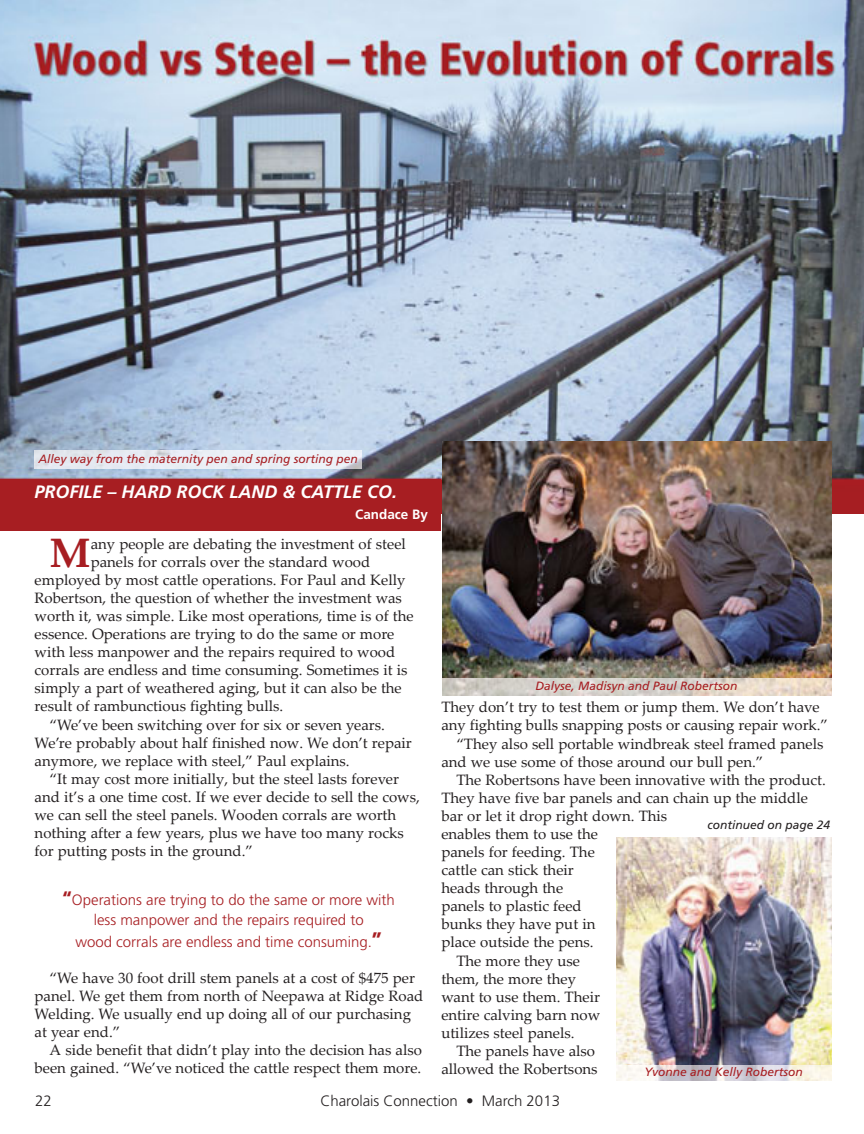
<style>
.page{position:relative;width:864px;height:1134px;background:#fff}
.page>*{position:absolute;margin:0;border:0;box-sizing:border-box;transform-origin:0 0}
.t1{font:700 41.1px "Palatino Linotype";color:#a71e22}
.t2{font:italic 700 18px "Frutiger";color:#fff}
.t3{font:15px/18px "Palatino Linotype";color:#231f20}
.t4{font:300 15px/20.1px "Frutiger";color:#a71e22;text-align:center}
.t5{font:300 15px "Frutiger";color:#231f20}
.t6{font:700 13.5px "Frutiger";color:#fff}
.t7{font:italic 12px "Frutiger";color:#a71e22}
.t8{font:italic 12px "Frutiger";color:#231f20}
.s1{font-weight:700;font-size:19.5px}
.s2{font-weight:700;font-size:21px}
</style>
<div class="page">
<img style="left:0;top:0;width:864px;height:513px">
<img style="left:35px;top:451px;width:327px;height:18px">
<div style="left:0;top:479px;width:441px;height:52px;background:#a71e22"></div>
<img style="left:442px;top:441px;width:389px;height:237px">
<img style="left:442px;top:678px;width:389px;height:17px">
<img style="left:616px;top:837px;width:215px;height:228px">
<svg style="left:616px;top:1080px;width:215px;height:1px"></svg>
<img style="left:616px;top:1065px;width:215px;height:15px">
<p class="t7" style="left:39px;top:454px;width:321px">Alley way from the maternity pen and spring sorting pen</p>
<p class="t2" style="left:35px;top:485px;width:364px">PROFILE – HARD ROCK LAND &amp; CATTLE CO.</p>
<p class="t6" style="left:355px;top:509px;width:74px">Candace By</p>
<h1 class="t1" style="left:50px;top:537px;width:43px">M</h1>
<p class="t3" style="left:91px;top:537px;width:317px">any people are debating the investment of steel</p>
<p class="t3" style="left:91px;top:555px;width:281px">panels for corrals over the standard wood</p>
<p class="t3" style="left:35px;top:573px;width:372px">employed by most cattle operations. For Paul and Kelly</p>
<p class="t3" style="left:35px;top:591px;width:369px">Robertson, the question of whether the investment was</p>
<p class="t3" style="left:35px;top:609px;width:380px">worth it, was simple. Like most operations, time is of the</p>
<p class="t3" style="left:35px;top:627px;width:361px">essence. Operations are trying to do the same or more</p>
<p class="t3" style="left:35px;top:645px;width:362px">with less manpower and the repairs required to wood</p>
<p class="t3" style="left:35px;top:663px;width:374px">corrals are endless and time consuming. Sometimes it is</p>
<p class="t3" style="left:35px;top:681px;width:369px">simply a part of weathered aging, but it can also be the</p>
<p class="t3" style="left:35px;top:699px;width:250px">result of rambunctious fighting bulls.</p>
<p class="t3" style="left:50px;top:717px;width:337px">“We’ve been switching over for six or seven years.</p>
<p class="t3" style="left:35px;top:735px;width:379px">We’re probably about half finished now. We don’t repair</p>
<p class="t3" style="left:35px;top:753px;width:317px">anymore, we replace with steel,” Paul explains.</p>
<p class="t3" style="left:50px;top:772px;width:351px">“It may cost more initially, but the steel lasts forever</p>
<p class="t3" style="left:35px;top:790px;width:387px">and it’s a one time cost. If we ever decide to sell the cows,</p>
<p class="t3" style="left:35px;top:808px;width:363px">we can sell the steel panels. Wooden corrals are worth</p>
<p class="t3" style="left:35px;top:826px;width:371px">nothing after a few years, plus we have too many rocks</p>
<p class="t3" style="left:35px;top:844px;width:220px">for putting posts in the ground.”</p>
<p class="t4" style="left:63px;top:891px;width:334px"><span class="s1">“</span>Operations are trying to do the same or more with less manpower and the repairs required to</p>
<p class="t4" style="left:75px;top:933px;width:308px">wood corrals are endless and time consuming.<span class="s2">”</span></p>
<p class="t3" style="left:35px;top:970px;width:390px;text-indent:15px">“We have 30 foot drill stem panels at a cost of $475 per panel. We get them from north of Neepawa at Ridge Road Welding. We usually end up doing all of our purchasing at year end.”</p>
<p class="t3" style="left:35px;top:1043px;width:389px;text-align:right">A side benefit that didn’t play into the decision has also been gained. “We’ve noticed the cattle respect them more.</p>
<p class="t7" style="left:536px;top:681px;width:204px">Dalyse, Madisyn and Paul Robertson</p>
<p class="t3" style="left:441px;top:700px;width:380px">They don’t try to test them or jump them. We don’t have</p>
<p class="t3" style="left:441px;top:718px;width:388px">any fighting bulls snapping posts or causing repair work.”</p>
<p class="t3" style="left:456px;top:736px;width:369px">“They also sell portable windbreak steel framed panels</p>
<p class="t3" style="left:441px;top:754px;width:324px">and we use some of those around our bull pen.”</p>
<p class="t3" style="left:456px;top:773px;width:371px">The Robertsons have been innovative with the product.</p>
<p class="t3" style="left:441px;top:791px;width:368px">They have five bar panels and can chain up the middle</p>
<p class="t3" style="left:441px;top:809px;width:227px">bar or let it drop right down. This</p>
<p class="t3" style="left:441px;top:827px;width:158px">enables them to use the</p>
<p class="t3" style="left:441px;top:845px;width:155px">panels for feeding. The</p>
<p class="t3" style="left:441px;top:863px;width:134px">cattle can stick their</p>
<p class="t3" style="left:441px;top:881px;width:123px">heads through the</p>
<p class="t3" style="left:441px;top:899px;width:142px">panels to plastic feed</p>
<p class="t3" style="left:441px;top:917px;width:156px">bunks they have put in</p>
<p class="t3" style="left:441px;top:935px;width:154px">place outside the pens.</p>
<p class="t3" style="left:456px;top:953px;width:125px">The more they use</p>
<p class="t3" style="left:441px;top:971px;width:136px">them, the more they</p>
<p class="t3" style="left:441px;top:989px;width:160px">want to use them. Their</p>
<p class="t3" style="left:441px;top:1007px;width:160px">entire calving barn now</p>
<p class="t3" style="left:441px;top:1025px;width:135px">utilizes steel panels.</p>
<p class="t3" style="left:456px;top:1044px;width:140px">The panels have also</p>
<p class="t3" style="left:441px;top:1062px;width:158px">allowed the Robertsons</p>
<p class="t8" style="left:708px;top:820px;width:124px">continued on page 24</p>
<p class="t7" style="left:645px;top:1067px;width:160px">Yvonne and Kelly Robertson</p>
<p class="t5" style="left:35px;top:1095px;width:18px">22</p>
<p class="t5" style="left:320px;top:1095px;width:241px">Charolais Connection • March 2013</p>
</div>
